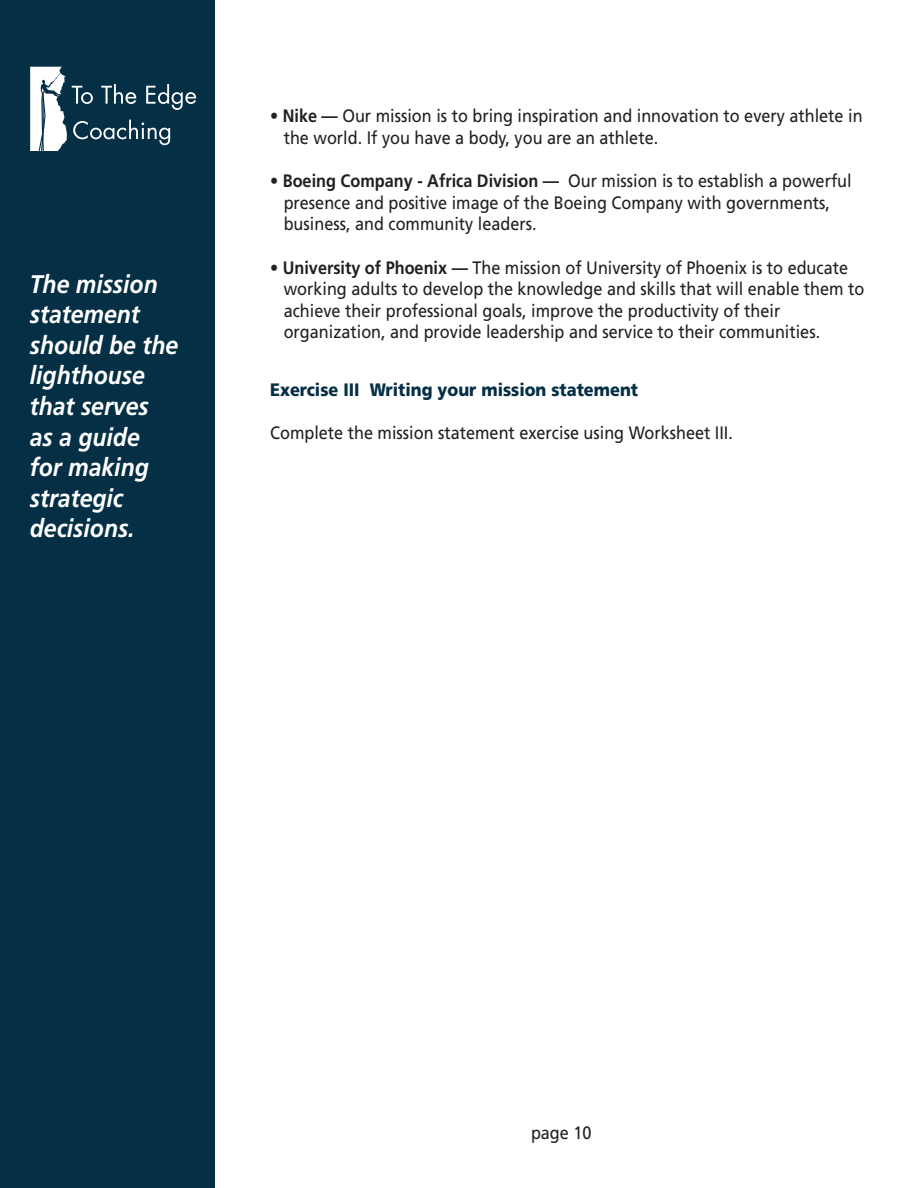
<style>
.page{position:relative;width:918px;height:1188px;background:#fff}
.page>*{position:absolute;margin:0;border:0;box-sizing:border-box;transform-origin:0 0}
.t1{font:italic 700 25.5px/30.6px "Frutiger";color:#fff;scale:.9 1}
.t2{font:18px/21.6px "Frutiger";color:#231f20;scale:.9 1}
.t3{font:900 18px "Frutiger";color:#052f45;scale:.9 1}
.s1{font-weight:700}
</style>
<div class="page">
<div style="left:0;top:0;width:215px;height:1188px;background:#052f45"></div>
<svg style="left:30px;top:67px;width:166px;height:84px"></svg>
<h1 class="t1" style="left:30px;top:268px;width:166px">The mission statement should be the lighthouse that serves<br>as a guide<br>for making strategic decisions.</h1>
<p class="t2" style="left:284px;top:105px;width:645px;text-indent:-14px"><span class="s1">• Nike —</span> Our mission is to bring inspiration and innovation to every athlete in the world. If you have a body, you are an athlete.</p>
<p class="t2" style="left:284px;top:170px;width:633px;text-indent:-14px"><span class="s1">• Boeing Company - Africa Division —</span> Our mission is to establish a powerful presence and positive image of the Boeing Company with governments, business, and community leaders.</p>
<p class="t2" style="left:284px;top:256px;width:647px;text-indent:-14px"><span class="s1">• University of Phoenix —</span> The mission of University of Phoenix is to educate working adults to develop the knowledge and skills that will enable them to achieve their professional goals, improve the productivity of their organization, and provide leadership and service to their communities.</p>
<p class="t3" style="left:270px;top:379px;width:410px">Exercise III Writing your mission statement</p>
<p class="t2" style="left:270px;top:422px;width:516px">Complete the mission statement exercise using Worksheet III.</p>
<p class="t2" style="left:531px;top:1121px;width:69px">page 10</p>
</div>
